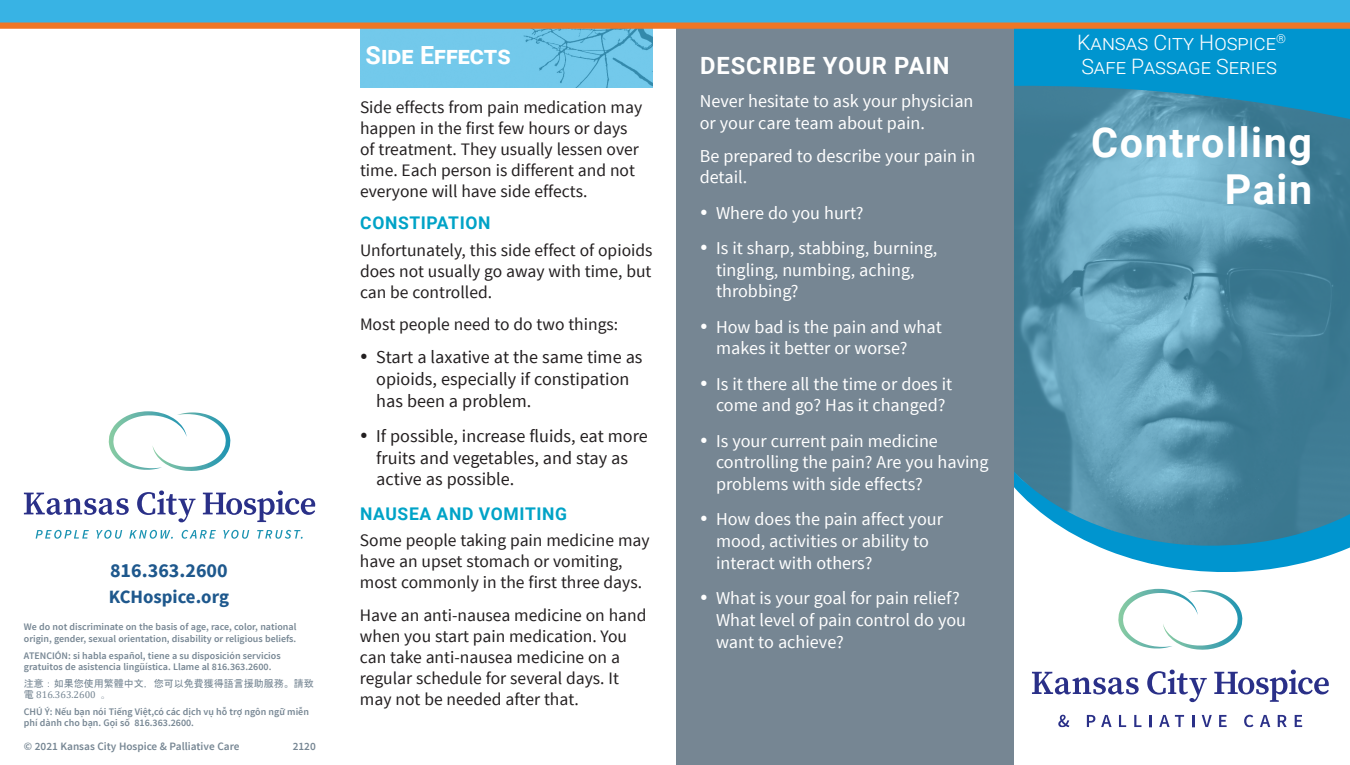
<style>
.page{position:relative;width:1350px;height:765px;background:#fff}
.page>*{position:absolute;margin:0;border:0;box-sizing:border-box;transform-origin:0 0}
.t1{font:700 41.25px/47.5px "Roboto";letter-spacing:.04em;color:#fff;text-align:right}
.t2{font:700 25px "Roboto";color:#fff}
.t3{font:700 23.75px "Roboto";letter-spacing:.035em;color:#fff}
.t4{font:300 21.25px/23.8px "Roboto";color:#fff}
.t5{font:700 20px "Source Sans Pro";color:#1e588d}
.t6{font:700 18.75px "Source Sans Pro";color:#1e588d}
.t7{font:18.12px/21.8px "Source Sans Pro";color:#fff}
.t8{font:18.12px/21.8px "Source Sans Pro";color:#231f20}
.t9{font:17.5px/21px "Source Sans Pro";color:#231f20}
.t10{font:700 17.5px "Roboto";letter-spacing:.035em;color:#00a3c7}
.t11{font:300 12.38px "Roboto";color:#fff}
.t12{font:600 11.25px "Source Sans Pro";color:#768693}
.t13{font:600 10px/11.2px "Source Sans Pro";color:#768693}
.t14{font:10px "MS Gothic";color:#768693}
.t15{font:10px "Cambria";color:#768693}
.t16{font:10px "MS Mincho";color:#768693}
.s1{font-family:"MS Gothic"}
</style>
<div class="page">
<svg style="left:360px;top:29px;width:292px;height:59px;background:#6fc5e7"></svg>
<svg style="left:24px;top:493px;width:105px;height:22px"></svg>
<svg style="left:137px;top:490px;width:59px;height:32px"></svg>
<svg style="left:203px;top:490px;width:112px;height:32px"></svg>
<svg style="left:36px;top:530px;width:53px;height:9px"></svg>
<svg style="left:96px;top:530px;width:26px;height:9px"></svg>
<svg style="left:129px;top:530px;width:44px;height:9px"></svg>
<svg style="left:182px;top:530px;width:34px;height:9px"></svg>
<svg style="left:223px;top:530px;width:26px;height:9px"></svg>
<svg style="left:257px;top:530px;width:46px;height:9px"></svg>
<svg style="left:108px;top:411px;width:123px;height:60px"></svg>
<svg style="left:1013px;top:394px;width:337px;height:181px;background:#5192ab"></svg>
<svg style="left:1058px;top:715px;width:11px;height:12px"></svg>
<svg style="left:1087px;top:715px;width:8px;height:12px"></svg>
<svg style="left:1101px;top:715px;width:11px;height:12px"></svg>
<svg style="left:1119px;top:715px;width:7px;height:12px"></svg>
<svg style="left:1134px;top:715px;width:7px;height:12px"></svg>
<svg style="left:1150px;top:715px;width:2px;height:12px"></svg>
<svg style="left:1159px;top:715px;width:25px;height:12px"></svg>
<svg style="left:1192px;top:715px;width:2px;height:12px"></svg>
<svg style="left:1202px;top:715px;width:10px;height:12px"></svg>
<svg style="left:1219px;top:715px;width:8px;height:12px"></svg>
<svg style="left:1244px;top:715px;width:9px;height:12px"></svg>
<svg style="left:1260px;top:715px;width:10px;height:12px"></svg>
<svg style="left:1278px;top:715px;width:9px;height:12px"></svg>
<svg style="left:1295px;top:715px;width:7px;height:12px"></svg>
<svg style="left:1032px;top:672px;width:107px;height:22px"></svg>
<svg style="left:1147px;top:670px;width:60px;height:32px"></svg>
<svg style="left:1214px;top:670px;width:115px;height:32px"></svg>
<svg style="left:1035px;top:520px;width:208px;height:130px"></svg>
<svg style="left:1013px;top:29px;width:337px;height:365px;background:#4694b2"></svg>
<div style="left:0;top:0;width:1350px;height:22px;background:#38b3e4"></div>
<div style="left:676px;top:29px;width:337px;height:736px;background:#768693"></div>
<div style="left:0;top:22px;width:1350px;height:7px;background:#ee7625"></div>
<p class="t5" style="left:110px;top:558px;width:119px">816.363.2600</p>
<p class="t6" style="left:109px;top:585px;width:122px">KCHospice.org</p>
<p class="t13" style="left:24px;top:622px;width:274px">We do not discriminate on the basis of age, race, color, national origin, gender, sexual orientation, disability or religious beliefs.</p>
<p class="t13" style="left:24px;top:650px;width:258px">ATENCIÓN: si habla español, tiene a su disposición servicios gratuitos de asistencia lingüística. Llame al 816.363.2600.</p>
<p class="t14" style="left:24px;top:678px;width:291px">注意：如果您使用繁體中文，您可以免費獲得語言援助服務。請致</p>
<p class="t16" style="left:101px;top:689px;width:11px">。</p>
<p class="t15" style="left:24px;top:689px;width:73px"><span class="s1">電</span> 816.363.2600</p>
<p class="t13" style="left:24px;top:706px;width:287px;text-align:center">CHÚ :Ý Nếu bạn nói Tiếng Việt,có các dịch vụ hỗ trợ ngôn ngữ miễn<br>816.363.2600.</p>
<p class="t13" style="left:24px;top:717px;width:108px">phí dành cho bạn. Gọi số</p>
<p class="t12" style="left:24px;top:739px;width:217px">© 2021 Kansas City Hospice &amp; Palliative Care</p>
<p class="t12" style="left:293px;top:739px;width:25px">2120</p>
<h2 class="t2" style="left:366px;top:37px;width:147px">Side Effects</h2>
<p class="t9" style="left:360px;top:97px;width:284px">Side effects from pain medication may happen in the first few hours or days of treatment. They usually lessen over time. Each person is different and not everyone will have side effects.</p>
<p class="t10" style="left:360px;top:211px;width:132px">CONSTIPATION</p>
<p class="t9" style="left:360px;top:240px;width:294px;text-align:justify">Unfortunately, this side effect of opioids does not usually go away with time, but can be controlled.</p>
<p class="t9" style="left:360px;top:314px;width:260px">Most people need to do two things:</p>
<p class="t8" style="left:376px;top:346px;width:268px">Start a laxative at the same time as opioids, especially if constipation has been a problem.</p>
<p class="t8" style="left:376px;top:425px;width:273px">If possible, increase fluids, eat more fruits and vegetables, and stay as active as possible.</p>
<p class="t10" style="left:360px;top:501px;width:208px">NAUSEA AND VOMITING</p>
<p class="t9" style="left:360px;top:530px;width:291px">Some people taking pain medicine may have an upset stomach or vomiting, most commonly in the first three days.</p>
<p class="t9" style="left:360px;top:605px;width:288px">Have an anti-nausea medicine on hand when you start pain medication. You can take anti-nausea medicine on a regular schedule for several days It. may not be needed after that.</p>
<h3 class="t3" style="left:700px;top:49px;width:251px">DESCRIBE YOUR PAIN</h3>
<p class="t7" style="left:700px;top:90px;width:275px">Never hesitate to ask your physician or your care team about pain.</p>
<p class="t7" style="left:700px;top:145px;width:277px">Be prepared to describe your pain in detail.</p>
<p class="t7" style="left:716px;top:195px;width:223px;line-height:35.2px">Where do you hurt?<br>Is it sharp, stabbing, burning,</p>
<p class="t7" style="left:716px;top:259px;width:200px">tingling, numbing, aching, throbbing?</p>
<p class="t7" style="left:716px;top:316px;width:227px">How bad is the pain and what makes it better or worse?</p>
<p class="t7" style="left:716px;top:373px;width:238px">Is it there all the time or does it come and go? Has it changed?</p>
<p class="t7" style="left:716px;top:430px;width:274px">Is your current pain medicine controlling the pain? Are you having problems with side effects?</p>
<p class="t7" style="left:716px;top:509px;width:228px">How does the pain affect your mood, activities or ability to interact with others?</p>
<p class="t7" style="left:716px;top:588px;width:252px">What is your goal for pain relief?<br>What level of pain control do you want to achieve?</p>
<p class="t11" style="left:1276px;top:30px;width:11px">R</p>
<p class="t4" style="left:1077px;top:30px;width:201px">Kansas City Hospice<br>Safe Passage Series</p>
<h1 class="t1" style="left:1091px;top:117px;width:222px">Controlling<br>Pain</h1>
</div>
